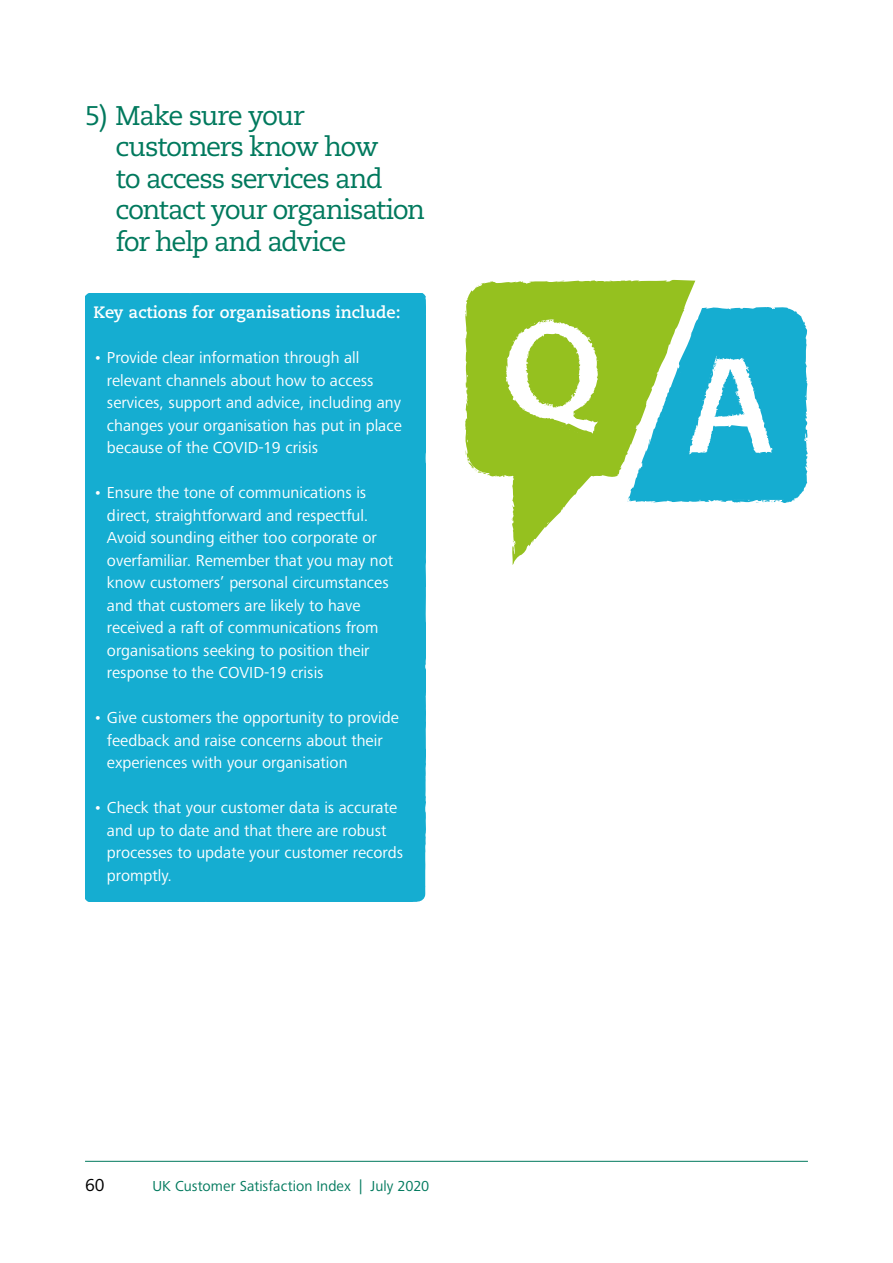
<style>
.page{position:relative;width:893px;height:1263px;background:#fff}
.page>*{position:absolute;margin:0;border:0;box-sizing:border-box;transform-origin:0 0}
.t1{font:27px/31.5px "Caecilia LT Std";letter-spacing:-.05em;color:#00795d}
.t2{font:18px "Frutiger Next Pro";color:#000}
.t3{font:16.5px/22.5px "Frutiger Next Pro";color:#fff}
.t4{font:700 16.5px "Caecilia LT Std";color:#fff}
.t5{font:15px "Frutiger Next Pro";letter-spacing:.005em;color:#00795d}
</style>
<div class="page">
<hr style="left:85px;top:1161px;width:723px;height:1px;background:#00795d">
<div style="left:85px;top:293px;width:340px;height:608px;background:#15add1"></div>
<svg style="left:329px;top:295px;width:8px;height:2px"></svg>
<svg style="left:417px;top:874px;width:8px;height:27px"></svg>
<svg style="left:465px;top:280px;width:230px;height:285px;fill:#95c11f"></svg>
<svg style="left:466px;top:388px;width:5px;height:5px"></svg>
<svg style="left:532px;top:281px;width:2px;height:7px"></svg>
<svg style="left:476px;top:285px;width:7px;height:3px"></svg>
<svg style="left:474px;top:470px;width:16px;height:5px"></svg>
<svg style="left:465px;top:450px;width:5px;height:12px"></svg>
<svg style="left:469px;top:429px;width:2px;height:6px"></svg>
<svg style="left:466px;top:407px;width:4px;height:13px"></svg>
<svg style="left:618px;top:306px;width:190px;height:197px"></svg>
<h1 class="t1" style="left:116px;top:100px;width:311px;text-indent:-31px">5) Make sure your customers know how<br>to access services and contact your organisation for help and advice</h1>
<p class="t4" style="left:94px;top:303px;width:309px">Key actions for organisations include:</p>
<p class="t3" style="left:107px;top:346px;width:296px;text-indent:-13px">• Provide clear information through all relevant channels about how to access services, support and advice, including any changes your organisation has put in place because of the COVID-19 crisis</p>
<p class="t3" style="left:107px;top:481px;width:288px;text-indent:-13px">• Ensure the tone of communications is direct, straightforward and respectful.<br>Avoid sounding either too corporate or overfamiliar. Remember that you may not know customers’ personal circumstances and that customers are likely to have received a raft of communications from organisations seeking to position their response to the COVID-19 crisis</p>
<p class="t3" style="left:107px;top:706px;width:293px;text-indent:-13px">• Give customers the opportunity to provide feedback and raise concerns about their experiences with your organisation</p>
<p class="t3" style="left:107px;top:796px;width:298px;text-indent:-13px">• Check that your customer data is accurate and up to date and that there are robust processes to update your customer records promptly.</p>
<p class="t2" style="left:85px;top:1175px;width:21px">60</p>
<p class="t5" style="left:152px;top:1177px;width:278px">UK Customer Satisfaction Index | July 2020</p>
</div>
